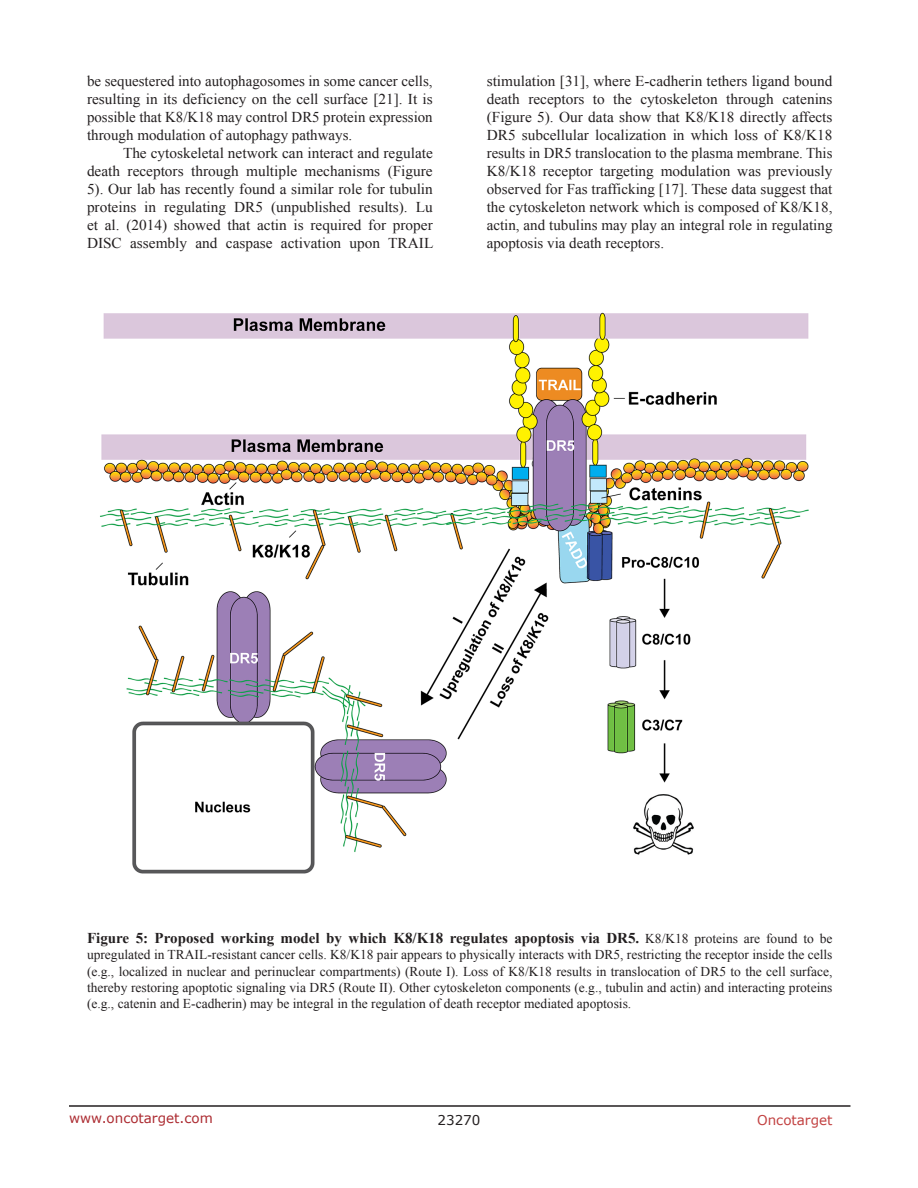
<style>
.page{position:relative;width:918px;height:1188px;background:#fff}
.page>*{position:absolute;margin:0;border:0;box-sizing:border-box;transform-origin:0 0}
.BodyText{font:15px/18px "Times New Roman";color:#231f20;text-align:justify}
.figuretext{font:700 15px "Times New Roman";color:#231f20}
.figuretext-2{font:13.5px/16.2px "Times New Roman";color:#231f20;text-align:justify}
.t1{font:13.5px "Verdana";color:#ac2b31}
.t2{font:13.5px "Verdana";color:#c24141}
.t3{font:13.5px "Verdana";color:#231f20}
.s1{font-weight:400;font-size:13.5px}
</style>
<div class="page">
<hr style="left:69px;top:1105px;width:781px;height:2px;background:#231f20">
<img style="left:100px;top:312px;width:709px;height:562px">
<p class="BodyText" style="left:87px;top:72px;width:347px">be sequestered into autophagosomes in some cancer cells, resulting in its deficiency on the cell surface [21]. It is possible that K8/K18 may control DR5 protein expression through modulation of autophagy pathways.</p>
<p class="BodyText" style="left:87px;top:144px;width:348px;text-indent:36px">The cytoskeletal network can interact and regulate death receptors through multiple mechanisms (Figure 5). Our lab has recently found a similar role for tubulin proteins in regulating DR5 (unpublished results). Lu et al. (2014) showed that actin is required for proper DISC assembly and caspase activation upon TRAIL</p>
<p class="BodyText" style="left:487px;top:72px;width:347px">stimulation [31], where E-cadherin tethers ligand bound death receptors to the cytoskeleton through catenins (Figure 5). Our data show that K8/K18 directly affects DR5 subcellular localization in which loss of K8/K18 results in DR5 translocation to the plasma membrane. This K8/K18 receptor targeting modulation was previously observed for Fas trafficking [17]. These data suggest that the cytoskeleton network which is composed of K8/K18, actin, and tubulins may play an integral role in regulating apoptosis via death receptors.</p>
<p class="figuretext" style="left:87px;top:928px;width:747px">Figure 5: Proposed working model by which K8/K18 regulates apoptosis via DR5. <span class="s1">K8/K18 proteins are found to be</span></p>
<p class="figuretext-2" style="left:87px;top:947px;width:747px">upregulated in TRAIL-resistant cancer cells. K8/K18 pair appears to physically interacts with DR5, restricting the receptor inside the cells (e.g., localized in nuclear and perinuclear compartments) (Route I). Loss of K8/K18 results in translocation of DR5 to the cell surface, thereby restoring apoptotic signaling via DR5 (Route II). Other cytoskeleton components (e.g., tubulin and actin) and interacting proteins (e.g., catenin and E-cadherin) may be integral in the regulation of death receptor mediated apoptosis.</p>
<p class="t1" style="left:69px;top:1109px;width:145px">www.oncotarget.com</p>
<p class="t3" style="left:438px;top:1111px;width:44px">23270</p>
<p class="t2" style="left:757px;top:1111px;width:77px">Oncotarget</p>
</div>
